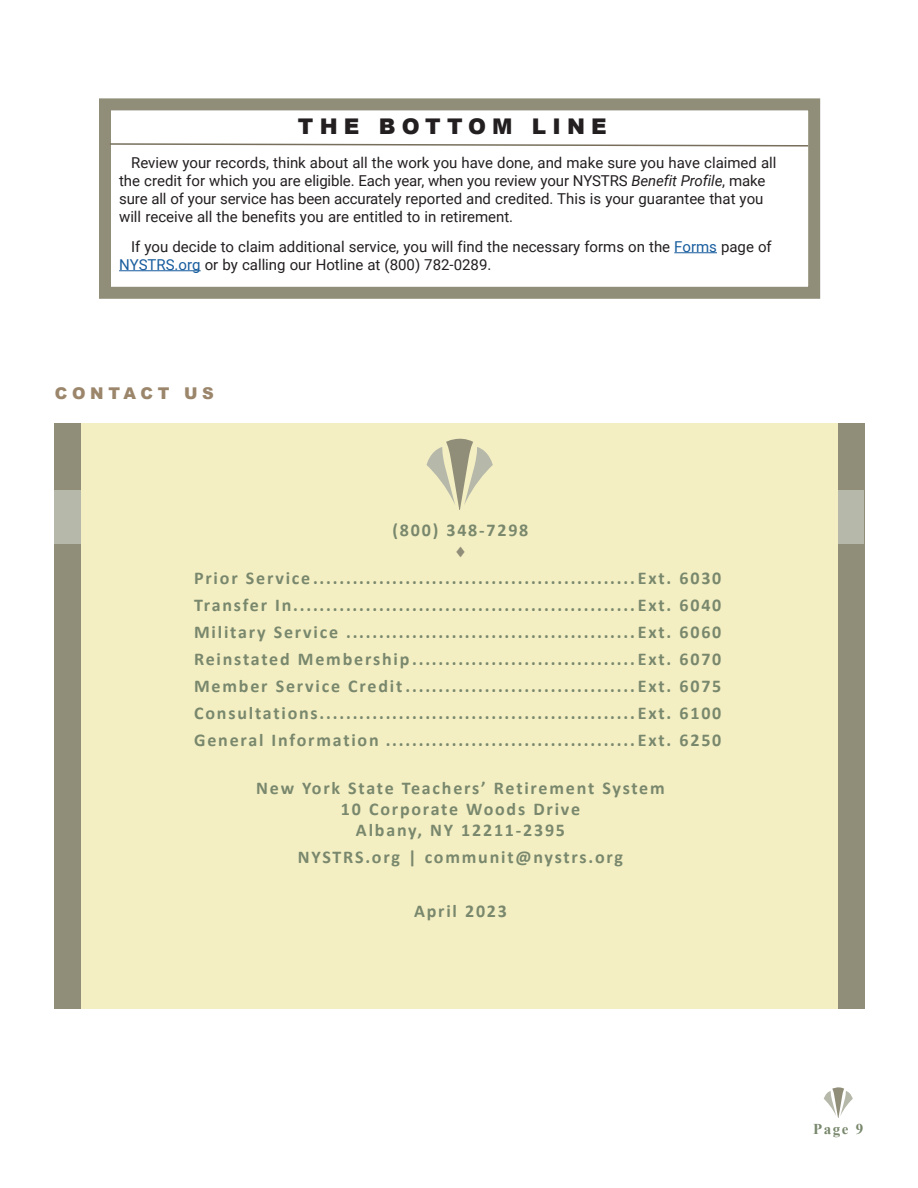
<style>
.page{position:relative;width:918px;height:1188px;background:#fff}
.page>*{position:absolute;margin:0;border:0;box-sizing:border-box;transform-origin:0 0}
.t1{font:900 21.6px "Arial";letter-spacing:.285em;color:#231f20}
.t2{font:700 18px/21px "Calibri";letter-spacing:.1em;color:#79886d;text-align:center}
.t3{font:900 16.2px "Arial";letter-spacing:.285em;color:#9b866b}
.t4{font:15px/18px "Roboto";color:#231f20}
.t5{font:700 15px "Times New Roman";color:#79886d}
.s1{font-style:italic}
.s2{color:#175d9e}
.s3{color:#908e79}
</style>
<div class="page">
<div style="left:54px;top:423px;width:811px;height:586px;background:#908e79"></div>
<div style="left:54px;top:490px;width:810px;height:54px;background:#b6b8aa"></div>
<div style="left:81px;top:423px;width:757px;height:586px;background:#f4efc3"></div>
<svg style="left:427px;top:438px;width:66px;height:71px"></svg>
<svg style="left:824px;top:1087px;width:29px;height:31px"></svg>
<div style="left:99px;top:98px;width:721px;height:201px;border:12px solid #908e79"></div>
<hr style="left:674px;top:252px;width:43px;height:1px;background:#175d9e">
<hr style="left:119px;top:270px;width:82px;height:1px;background:#175d9e">
<svg style="left:108px;top:142px;width:702px;height:5px"></svg>
<h2 class="t1" style="left:298px;top:111px;width:310px">THE BOTTOM LINE</h2>
<p class="t4" style="left:119px;top:153px;width:659px;text-indent:12px">Review your records, think about all the work you have done, and make sure you have claimed all the credit for which you are eligible. Each year, when you review your NYSTRS <span class="s1">Benefit Profile</span>, make sure all of your service has been accurately reported and credited. This is your guarantee that you will receive all the benefits you are entitled to in retirement.</p>
<p class="t4" style="left:119px;top:237px;width:654px;text-indent:12px">If you decide to claim additional service, you will find the necessary forms on the <span class="s2">Forms</span> page of<br><span class="s2">NYSTRS.org</span> or by calling our Hotline at (800) 782-0289.</p>
<h2 class="t3" style="left:55px;top:382px;width:160px">CONTACT US</h2>
<p class="t2" style="left:393px;top:519px;width:137px">(800) 348-7298 <span class="s3">♦</span></p>
<p class="t2" style="left:194px;top:567px;width:529px">Prior Service .................................................Ext. 6030</p>
<p class="t2" style="left:194px;top:594px;width:529px">Transfer In....................................................Ext. 6040</p>
<p class="t2" style="left:194px;top:621px;width:529px">Military Service ............................................Ext. 6060</p>
<p class="t2" style="left:194px;top:648px;width:529px">Reinstated Membership ..................................Ext. 6070</p>
<p class="t2" style="left:194px;top:675px;width:529px">Member Service Credit ...................................Ext. 6075</p>
<p class="t2" style="left:194px;top:702px;width:529px">Consultations ................................................Ext. 6100</p>
<p class="t2" style="left:194px;top:729px;width:529px">General Information ......................................Ext. 6250</p>
<p class="t2" style="left:256px;top:777px;width:410px">New York State Teachers’ Retirement System</p>
<p class="t2" style="left:341px;top:798px;width:241px">10 Corporate Woods Drive</p>
<p class="t2" style="left:356px;top:819px;width:211px">Albany, NY 12211-2395</p>
<p class="t2" style="left:298px;top:846px;width:327px">NYSTRS.org | communit@nystrs.org</p>
<p class="t2" style="left:414px;top:900px;width:95px">April 2023</p>
<p class="t5" style="left:813px;top:1118px;width:51px">Page 9</p>
</div>
